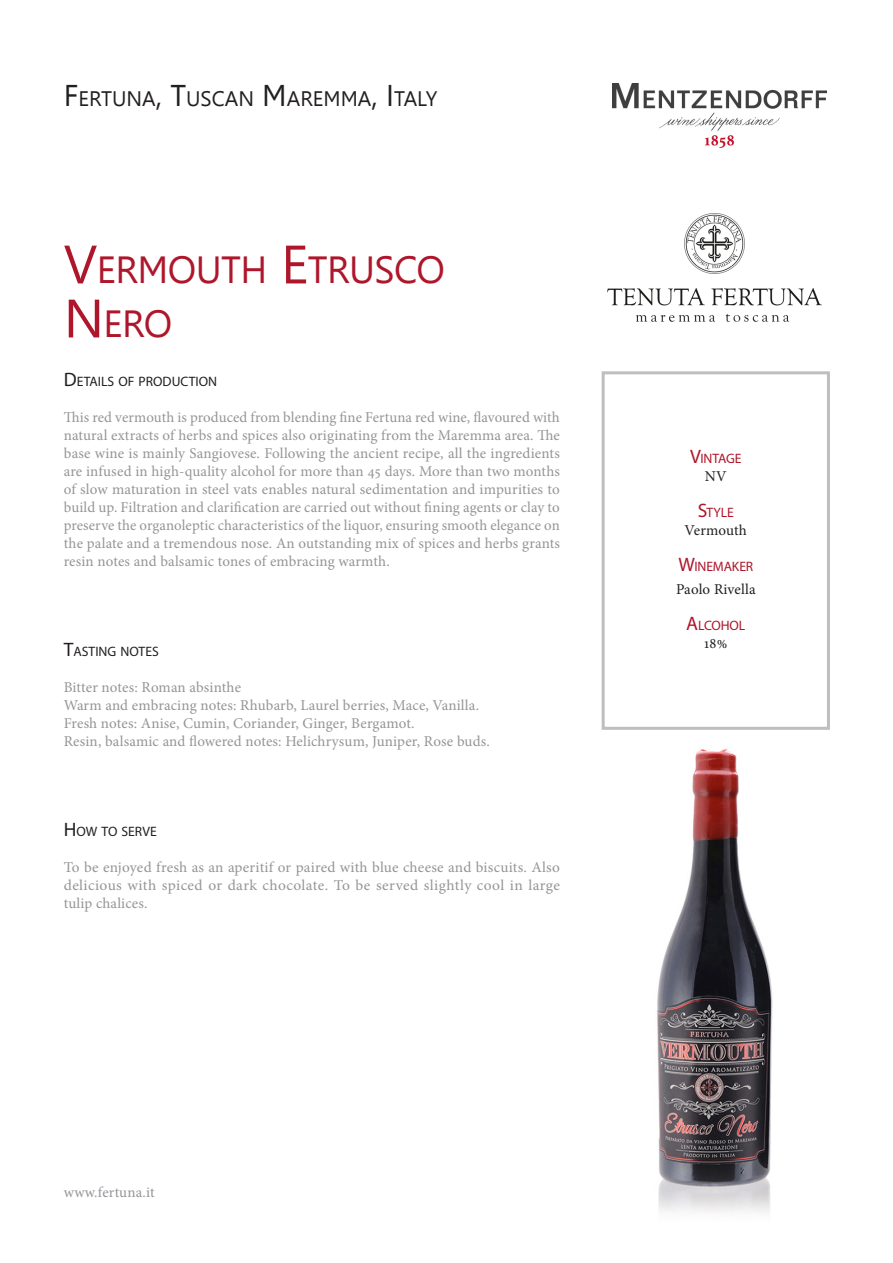
<style>
.page{position:relative;width:893px;height:1263px;background:#fff}
.page>*{position:absolute;margin:0;border:0;box-sizing:border-box;transform-origin:0 0}
._1_2_Wine_Name{font:37.8px/54px "Leelawadee";letter-spacing:-.015em;color:#ae172b}
.t1{font:21px "Leelawadee";color:#231f20}
._1_0_Taste_note_main{font:15px/18px "Minion Pro";letter-spacing:.01em;color:#939598;text-align:justify}
._2_1_More_info_Heade{font:15px "Minion Pro";letter-spacing:.01em;color:#231f20}
._1_3_Taste_note_text{font:13.65px "Myriad Pro";color:#231f20}
._2_0_More_info_Heade{font:13.65px "Myriad Pro";letter-spacing:-.01em;color:#ae172b}
.s1{font-size:30px}
.s2{font-size:54px}
.s3{font-size:19.5px}
</style>
<div class="page">
<img style="left:612px;top:84px;width:215px;height:63px">
<div style="left:602px;top:371px;width:228px;height:359px;border:3px solid #bcbec0"></div>
<img style="left:607px;top:213px;width:215px;height:109px">
<img style="left:657px;top:749px;width:116px;height:464px">
<h2 class="t1" style="left:64px;top:87px;width:375px"><span class="s1">F</span>ERTUNA<span class="s1">, T</span>USCAN <span class="s1">M</span>AREMMA<span class="s1">, I</span>TALY</h2>
<p class="_1_2_Wine_Name" style="left:64px;top:243px;width:383px"><span class="s2">V</span>ERMOUTH <span class="s2">E</span>TRUSCO<br><span class="s2">N</span>ERO</p>
<p class="_1_3_Taste_note_text" style="left:64px;top:373px;width:155px"><span class="s3">D</span>ETAILS OF PRODUCTION</p>
<p class="_1_0_Taste_note_main" style="left:64px;top:408px;width:498px">This red vermouth is produced from blending fine Fertuna red wine, flavoured with natural extracts of herbs and spices also originating from the Maremma area. The base wine is mainly Sangiovese. Following the ancient recipe, all the ingredients are infused in high-quality alcohol for more than 45 days. More than two months of slow maturation in steel vats enables natural sedimentation and impurities to build up. Filtration and clarification are carried out without fining agents or clay to preserve the organoleptic characteristics of the liquor, ensuring smooth elegance on the palate and a tremendous nose. An outstanding mix of spices and herbs grants resin notes and balsamic tones of embracing warmth.</p>
<p class="_1_3_Taste_note_text" style="left:64px;top:643px;width:97px"><span class="s3">T</span>ASTING NOTES</p>
<p class="_1_0_Taste_note_main" style="left:64px;top:678px;width:179px">Bitter notes: Roman absinthe</p>
<p class="_1_0_Taste_note_main" style="left:64px;top:696px;width:417px">Warm and embracing notes: Rhubarb, Laurel berries, Mace, Vanilla.</p>
<p class="_1_0_Taste_note_main" style="left:64px;top:714px;width:352px">Fresh notes: Anise, Cumin, Coriander, Ginger, Bergamot.</p>
<p class="_1_0_Taste_note_main" style="left:64px;top:732px;width:428px">Resin, balsamic and flowered notes: Helichrysum, Juniper, Rose buds.</p>
<p class="_1_3_Taste_note_text" style="left:64px;top:823px;width:95px"><span class="s3">H</span>OW TO SERVE</p>
<p class="_1_0_Taste_note_main" style="left:64px;top:858px;width:498px">To be enjoyed fresh as an aperitif or paired with blue cheese and biscuits. Also delicious with spiced or dark chocolate. To be served slightly cool in large tulip chalices.</p>
<p class="_1_0_Taste_note_main" style="left:64px;top:1183px;width:92px">www.fertuna.it</p>
<p class="_2_0_More_info_Heade" style="left:690px;top:450px;width:53px"><span class="s3">V</span>INTAGE</p>
<p class="_2_1_More_info_Heade" style="left:705px;top:466px;width:23px">NV</p>
<p class="_2_0_More_info_Heade" style="left:698px;top:504px;width:38px"><span class="s3">S</span>TYLE</p>
<p class="_2_1_More_info_Heade" style="left:685px;top:520px;width:64px">Vermouth</p>
<p class="_2_0_More_info_Heade" style="left:678px;top:558px;width:76px"><span class="s3">W</span>INEMAKER</p>
<p class="_2_1_More_info_Heade" style="left:676px;top:579px;width:81px">Paolo Rivella</p>
<p class="_2_0_More_info_Heade" style="left:686px;top:617px;width:61px"><span class="s3">A</span>LCOHOL</p>
<p class="_2_1_More_info_Heade" style="left:704px;top:633px;width:25px">18%</p>
</div>
